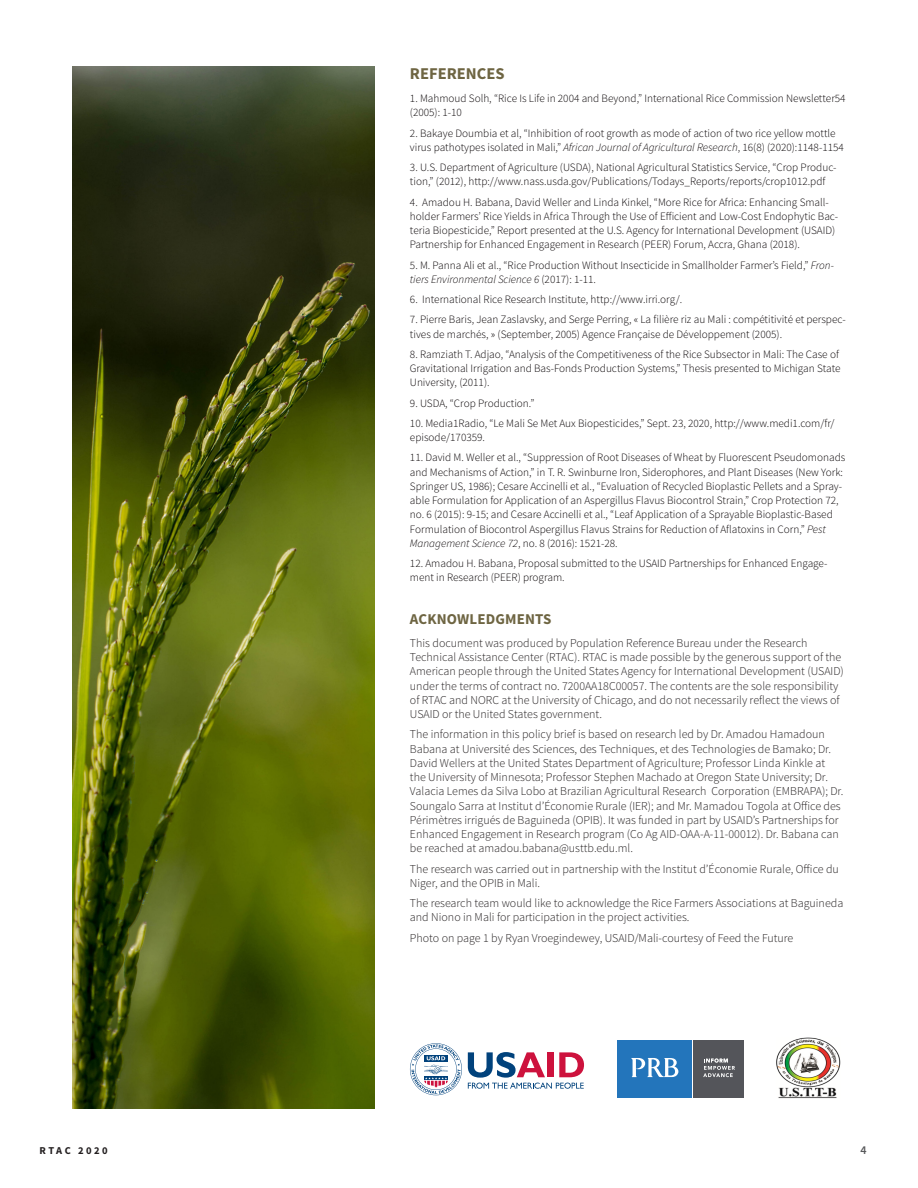
<style>
.page{position:relative;width:918px;height:1188px;background:#fff}
.page>*{position:absolute;margin:0;border:0;box-sizing:border-box;transform-origin:0 0}
.RTAC_H3{font:700 16.5px "Source Sans Pro";color:#6e6542}
.RTAC_H2{font:700 15px "Source Sans Pro";letter-spacing:.01em;color:#6e6542}
.RTAC_EndText{font:300 12px/14.2px "Source Sans Pro";color:#231f20}
.t1{font:600 12px "Source Sans Pro";color:#57585a}
.t2{font:300 11.25px/14.2px "Source Sans Pro";color:#0a0507}
.t3{font:700 10.5px "Source Sans Pro";letter-spacing:.235em;color:#231f20}
.s1{font-style:italic}
</style>
<div class="page">
<div style="left:694px;top:1040px;width:50px;height:58px;background:#54555a"></div>
<div style="left:618px;top:1040px;width:74px;height:58px;background:#2375bb"></div>
<svg style="left:631px;top:1058px;width:47px;height:19px"></svg>
<svg style="left:703px;top:1059px;width:32px;height:18px"></svg>
<svg style="left:468px;top:1052px;width:116px;height:37px"></svg>
<svg style="left:410px;top:1043px;width:52px;height:52px"></svg>
<img style="left:72px;top:67px;width:302px;height:1042px">
<img style="left:776px;top:1037px;width:65px;height:62px">
<p class="RTAC_H3" style="left:410px;top:63px;width:96px">REFERENCES</p>
<p class="t2" style="left:410px;top:91px;width:437px">1. Mahmoud Solh, “Rice Is Life in 2004 and Beyond,” International Rice Commission Newsletter54 (2005): 1-10</p>
<p class="t2" style="left:410px;top:126px;width:435px">2. Bakaye Doumbia et al, “Inhibition of root growth as mode of action of two rice yellow mottle virus pathotypes isolated in Mali,” <span class="s1">African Journal of Agricultural Research</span>, 16(8) (2020):1148-1154</p>
<p class="t2" style="left:410px;top:160px;width:428px">3. U.S. Department of Agriculture (USDA), National Agricultural Statistics Service, “Crop Produc&shy;tion,” (2012), http://www.nass.usda.gov/Publications/Todays_Reports/reports/crop1012.pdf</p>
<p class="t2" style="left:410px;top:195px;width:430px">4. Amadou H. Babana, David Weller and Linda Kinkel, “More Rice for Africa: Enhancing Small&shy;holder Farmers’ Rice Yields in Africa Through the Use of Efficient and Low-Cost Endophytic Bac&shy;teria Biopesticide,” Report presented at the U.S. Agency for International Development (USAID)<br>Partnership for Enhanced Engagement in Research (PEER) Forum, Accra, Ghana (2018).</p>
<p class="t2" style="left:410px;top:258px;width:425px">5. M. Panna Ali et al., “Rice Production Without Insecticide in Smallholder Farmer’s Field,” <span class="s1">Fron&shy;tiers Environmental Science 6</span> (2017): 1-11.</p>
<p class="t2" style="left:410px;top:292px;width:274px">6. International Rice Research Institute, http://www.irri.org/.</p>
<p class="t2" style="left:410px;top:313px;width:437px">7. Pierre Baris, Jean Zaslavsky, and Serge Perring, « La filière riz au Mali : compétitivité et perspec&shy;tives de marchés, » (September, 2005) Agence Française de Développement (2005).</p>
<p class="t2" style="left:410px;top:347px;width:432px">8. Ramziath T. Adjao, “Analysis of the Competitiveness of the Rice Subsector in Mali: The Case of<br>Gravitational Irrigation and Bas-Fonds Production Systems,” Thesis presented to Michigan State<br>University, (2011).</p>
<p class="t2" style="left:410px;top:396px;width:126px">9. USDA, “Crop Production.”</p>
<p class="t2" style="left:410px;top:416px;width:426px">10. Media1Radio, “Le Mali Se Met Aux Biopesticides,” Sept. 23, 2020, http://www.medi1.com/fr/ episode/170359.</p>
<p class="t2" style="left:410px;top:451px;width:437px">11. David M. Weller et al., “Suppression of Root Diseases of Wheat by Fluorescent Pseudomonads and Mechanisms of Action,” in T. R. Swinburne Iron, Siderophores, and Plant Diseases (New York:<br>Springer US, 1986); Cesare Accinelli et al., “Evaluation of Recycled Bioplastic Pellets and a Spray&shy;able Formulation for Application of an Aspergillus Flavus Biocontrol Strain,” Crop Protection 72, no. 6 (2015): 9-15; and Cesare Accinelli et al., “Leaf Application of a Sprayable Bioplastic-Based Formulation of Biocontrol Aspergillus Flavus Strains for Reduction of Aflatoxins in Corn,” <span class="s1">Pest Management Science 72</span>, no. 8 (2016): 1521-28.</p>
<p class="t2" style="left:410px;top:556px;width:419px">12. Amadou H. Babana, Proposal submitted to the USAID Partnerships for Enhanced Engage&shy;ment in Research (PEER) program.</p>
<p class="RTAC_H2" style="left:410px;top:609px;width:143px">ACKNOWLEDGMENTS</p>
<p class="RTAC_EndText" style="left:410px;top:636px;width:435px">This document was produced by Population Reference Bureau under the Research Technical Assistance Center (RTAC). RTAC is made possible by the generous support of the American people through the United States Agency for International Development (USAID) under the terms of contract no. 7200AA18C00057. The contents are the sole responsibility of RTAC and NORC at the University of Chicago, and do not necessarily reflect the views of USAID or the United States government.</p>
<p class="RTAC_EndText" style="left:410px;top:727px;width:435px">The information in this policy brief is based on research led by Dr. Amadou Hamadoun Babana at Université des Sciences, des Techniques, et des Technologies de Bamako; Dr.<br>David Wellers at the United States Department of Agriculture; Professor Linda Kinkle at the University of Minnesota; Professor Stephen Machado at Oregon State University; Dr.<br>Valacia Lemes da Silva Lobo at Brazilian Agricultural Research Corporation (EMBRAPA); Dr.<br>Soungalo Sarra at Institut d’Économie Rurale (IER); and Mr. Mamadou Togola at Office des Périmètres irrigués de Baguineda (OPIB). It was funded in part by USAID’s Partnerships for Enhanced Engagement in Research program (Co Ag AID-OAA-A-11-00012). Dr. Babana can be reached at amadou.babana@usttb.edu.ml.</p>
<p class="RTAC_EndText" style="left:410px;top:862px;width:431px">The research was carried out in partnership with the Institut d’Économie Rurale, Office du<br>Niger, and the OPIB in Mali.</p>
<p class="RTAC_EndText" style="left:410px;top:896px;width:435px">The research team would like to acknowledge the Rice Farmers Associations at Baguineda and Niono in Mali for participation in the project activities.</p>
<p class="RTAC_EndText" style="left:410px;top:931px;width:385px">Photo on page 1 by Ryan Vroegindewey, USAID/Mali-courtesy of Feed the Future</p>
<p class="t3" style="left:40px;top:1144px;width:70px">RTAC 2020</p>
<p class="t1" style="left:861px;top:1143px;width:8px">4</p>
</div>
